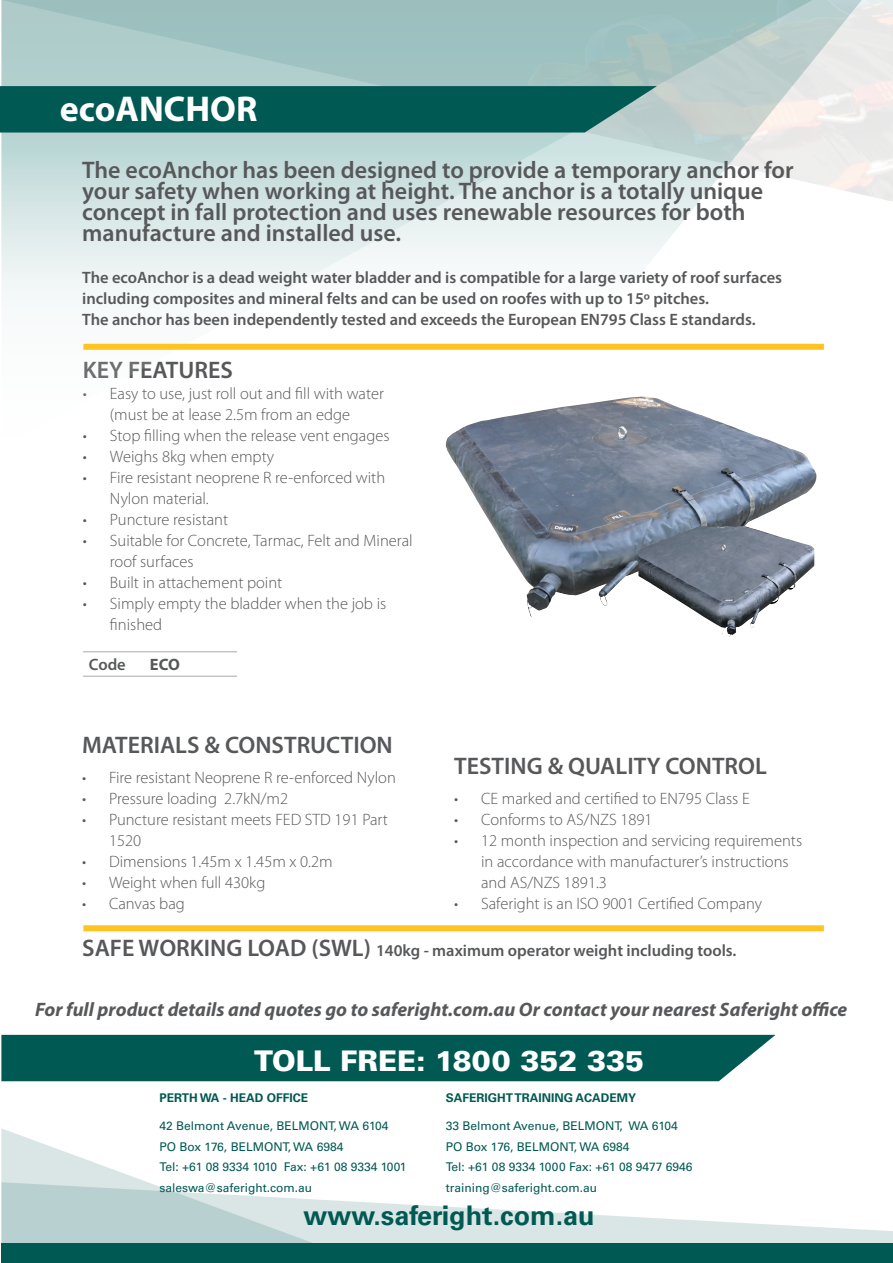
<style>
.page{position:relative;width:893px;height:1263px;background:#fff}
.page>*{position:absolute;margin:0;border:0;box-sizing:border-box;transform-origin:0 0}
.t1{font:700 36px "Myriad Pro";color:#fff}
.t2{font:900 28.5px "Univers LT Std";color:#fff}
.t3{font:700 27px "Univers LT Std";color:#005953}
.t4{font:600 24px/21px "Myriad Pro";color:#57585a}
.t5{font:italic 700 19.5px "Myriad Pro";color:#57585a}
.t6{font:300 16.5px/21px "Myriad Pro";color:#57585a}
.t7{font:600 16.5px/21px "Myriad Pro";color:#57585a}
.t8{font:700 16.5px "Myriad Pro";color:#57585a}
.t9{font:12px "Univers LT Std";color:#005953}
.t10{font:700 12px "Univers LT Std";color:#005953}
.s1{font-size:24px}
</style>
<div class="page">
<hr style="left:83px;top:651px;width:61px;height:1px;background:#a8a9ad">
<hr style="left:144px;top:651px;width:93px;height:1px;background:#a8a9ad">
<hr style="left:83px;top:676px;width:61px;height:1px;background:#a8a9ad">
<hr style="left:144px;top:676px;width:93px;height:1px;background:#a8a9ad">
<div style="left:83px;top:925px;width:741px;height:6px;background:#fec422"></div>
<svg style="left:1px;top:1128px;width:145px;height:54px"></svg>
<svg style="left:1px;top:1182px;width:892px;height:62px"></svg>
<svg style="left:1px;top:0;width:861px;height:295px"></svg>
<svg style="left:0;top:86px;width:657px;height:47px;background:#0c605b"></svg>
<div style="left:1px;top:1244px;width:892px;height:19px;background:#005953"></div>
<div style="left:1px;top:1035px;width:774px;height:46px;background:#005953"></div>
<div style="left:83px;top:344px;width:741px;height:6px;background:#fec422"></div>
<img style="left:446px;top:397px;width:370px;height:220px">
<img style="left:638px;top:526px;width:176px;height:111px">
<p class="t1" style="left:60px;top:88px;width:199px">ecoANCHOR</p>
<p class="t4" style="left:82px;top:160px;width:713px">The ecoAnchor has been designed to provide a temporary anchor for your safety when working at height. The anchor is a totally unique concept in fall protection and uses renewable resources for both manufacture and installed use.</p>
<p class="t7" style="left:82px;top:267px;width:701px">The ecoAnchor is a dead weight water bladder and is compatible for a large variety of roof surfaces including composites and mineral felts and can be used on roofes with up to 15º pitches.</p>
<p class="t7" style="left:82px;top:309px;width:675px">The anchor has been independently tested and exceeds the European EN795 Class E standards.</p>
<p class="t4" style="left:83px;top:360px;width:152px">KEY FEATURES</p>
<p class="t6" style="left:83px;top:384px;width:303px;text-align:center">• Easy to use, just roll out and fill with water (must be at lease 2.5m from an edge</p>
<p class="t6" style="left:83px;top:426px;width:308px">• Stop filling when the release vent engages</p>
<p class="t6" style="left:83px;top:447px;width:193px">• Weighs 8kg when empty</p>
<p class="t6" style="left:110px;top:468px;width:277px;text-indent:-27px">• Fire resistant neoprene R re-enforced with<br>Nylon material.</p>
<p class="t6" style="left:83px;top:510px;width:147px">• Puncture resistant</p>
<p class="t6" style="left:110px;top:531px;width:304px;text-indent:-27px">• Suitable for Concrete, Tarmac, Felt and Mineral roof surfaces</p>
<p class="t6" style="left:83px;top:573px;width:201px">• Built in attachement point</p>
<p class="t6" style="left:110px;top:594px;width:278px;text-indent:-27px">• Simply empty the bladder when the job is finished</p>
<p class="t7" style="left:89px;top:654px;width:38px">Code</p>
<p class="t8" style="left:150px;top:655px;width:31px">ECO</p>
<p class="t4" style="left:82px;top:734px;width:312px">MATERIALS &amp; CONSTRUCTION</p>
<p class="t6" style="left:82px;top:767px;width:315px">• Fire resistant Neoprene R re-enforced Nylon</p>
<p class="t6" style="left:82px;top:788px;width:208px">• Pressure loading 2.7kN/m2</p>
<p class="t6" style="left:109px;top:809px;width:280px;text-indent:-27px">• Puncture resistant meets FED STD 191 Part<br>1520</p>
<p class="t6" style="left:82px;top:851px;width:252px">• Dimensions 1.45m x 1.45m x 0.2m</p>
<p class="t6" style="left:82px;top:872px;width:185px">• Weight when full 430kg</p>
<p class="t6" style="left:82px;top:893px;width:104px">• Canvas bag</p>
<p class="t4" style="left:454px;top:756px;width:314px">TESTING &amp; QUALITY CONTROL</p>
<p class="t6" style="left:454px;top:788px;width:297px">• CE marked and certified to EN795 Class E</p>
<p class="t6" style="left:454px;top:809px;width:200px">• Conforms to AS/NZS 1891</p>
<p class="t6" style="left:481px;top:830px;width:323px;text-indent:-27px">• 12 month inspection and servicing requirements in accordance with manufacturer’s instructions and AS/NZS 1891.3</p>
<p class="t6" style="left:454px;top:893px;width:309px">• Saferight is an ISO 9001 Certified Company</p>
<p class="t7" style="left:82px;top:940px;width:656px"><span class="s1">SAFE WORKING LOAD (SWL)</span> 140kg - maximum operator weight including tools.</p>
<p class="t5" style="left:35px;top:998px;width:814px">For full product details and quotes go to saferight.com.au Or contact your nearest Saferight office</p>
<p class="t2" style="left:254px;top:1042px;width:391px">TOLL FREE: 1800 352 335</p>
<p class="t10" style="left:159px;top:1090px;width:150px">PERTH WA - HEAD OFFICE</p>
<p class="t9" style="left:159px;top:1119px;width:230px">42 Belmont Avenue, BELMONT, WA 6104</p>
<p class="t9" style="left:159px;top:1139px;width:185px">PO Box 176, BELMONT, WA 6984</p>
<p class="t9" style="left:159px;top:1160px;width:249px">Tel: +61 08 9334 1010 Fax: +61 08 9334 1001</p>
<p class="t9" style="left:159px;top:1180px;width:154px">saleswa@saferight.com.au</p>
<p class="t10" style="left:446px;top:1090px;width:192px">SAFERIGHT TRAINING ACADEMY</p>
<p class="t9" style="left:446px;top:1119px;width:234px">33 Belmont Avenue, BELMONT, WA 6104</p>
<p class="t9" style="left:446px;top:1139px;width:185px">PO Box 176, BELMONT, WA 6984</p>
<p class="t9" style="left:446px;top:1160px;width:248px">Tel: +61 08 9334 1000 Fax: +61 08 9477 6946</p>
<p class="t9" style="left:446px;top:1180px;width:153px">training@saferight.com.au</p>
<p class="t3" style="left:303px;top:1199px;width:293px">www.saferight.com.au</p>
</div>
